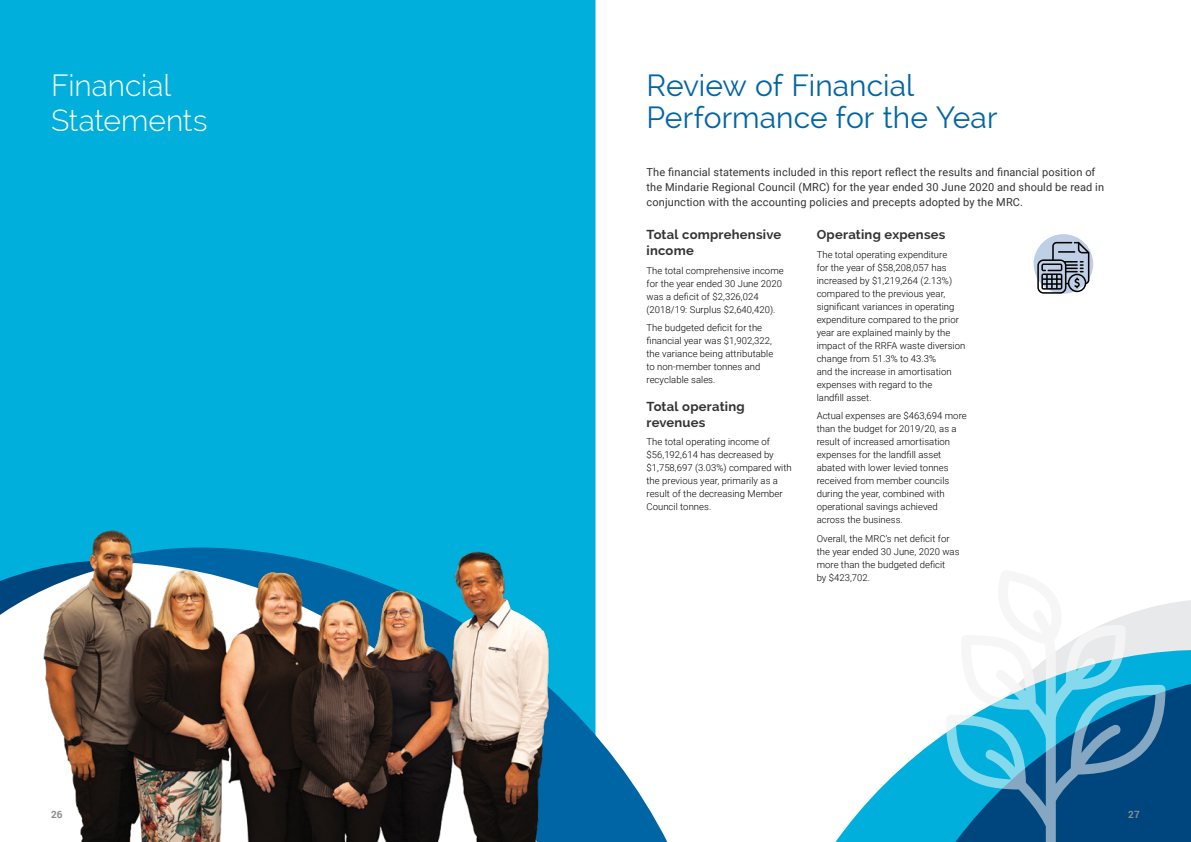
<style>
.page{position:relative;width:1191px;height:842px;background:#fff}
.page>*{position:absolute;margin:0;border:0;box-sizing:border-box;transform-origin:0 0}
.t1{font:30px/32px "Raleway";color:#0065a4}
.H1A{font:300 30px/35px "Raleway";color:#fff}
.t2{font:700 13px/16px "Raleway";letter-spacing:.015em;color:#333334}
.intro_para{font:11px/15px "Roboto";letter-spacing:.015em;color:#333334}
.t3{font:700 10px "Roboto";color:#8a8c8e}
.t4{font:300 9.5px/13px "Roboto";letter-spacing:.005em;color:#000}
</style>
<div class="page">
<div style="left:0;top:0;width:595px;height:559px;background:#00afdb"></div>
<svg style="left:552px;top:545px;width:116px;height:297px"></svg>
<svg style="left:0;top:559px;width:44px;height:101px"></svg>
<img style="left:44px;top:511px;width:508px;height:331px">
<svg style="left:1033px;top:234px;width:60px;height:60px"></svg>
<svg style="left:1037px;top:242px;width:52px;height:52px;background:#8a94a2"></svg>
<svg style="left:1165px;top:600px;width:26px;height:36px"></svg>
<svg style="left:835px;top:636px;width:356px;height:206px"></svg>
<svg style="left:945px;top:604px;width:220px;height:238px"></svg>
<p class="H1A" style="left:51px;top:68px;width:158px">Financial<br>Statements</p>
<h1 class="t1" style="left:646px;top:70px;width:352px">Review of Financial<br>Performance for the Year</h1>
<p class="intro_para" style="left:646px;top:164px;width:459px">The financial statements included in this report reflect the results and financial position of the Mindarie Regional Council (MRC) for the year ended 30 June 2020 and should be read in conjunction with the accounting policies and precepts adopted by the MRC.</p>
<h2 class="t2" style="left:646px;top:226px;width:136px">Total comprehensive income</h2>
<p class="t4" style="left:646px;top:263px;width:139px">The total comprehensive income for the year ended 30 June 2020 was a deficit of $2,326,024 (2018/19: Surplus $2,640,420).</p>
<p class="t4" style="left:646px;top:321px;width:128px">The budgeted deficit for the financial year was $1,902,322, the variance being attributable to non-member tonnes and recyclable sales.</p>
<h2 class="t2" style="left:646px;top:398px;width:100px">Total operating revenues</h2>
<p class="t4" style="left:646px;top:435px;width:147px">The total operating income of $56,192,614 has decreased by $1,758,697 (3.03%) compared with the previous year, primarily as a result of the decreasing Member<br>Council tonnes.</p>
<h2 class="t2" style="left:816px;top:226px;width:130px">Operating expenses</h2>
<p class="t4" style="left:816px;top:247px;width:150px">The total operating expenditure<br>for the year of $58,208,057 has increased by $1,219,264 (2.13%) compared to the previous year, significant variances in operating expenditure compared to the prior year are explained mainly by the impact of the RRFA waste diversion change from 51.3% to 43.3%<br>and the increase in amortisation expenses with regard to the<br>landfill asset.</p>
<p class="t4" style="left:816px;top:409px;width:152px">Actual expenses are $463,694 more than the budget for 2019/20, as a result of increased amortisation expenses for the landfill asset abated with lower levied tonnes received from member councils during the year, combined with operational savings achieved across the business.</p>
<p class="t4" style="left:816px;top:532px;width:144px">Overall, the MRC’s net deficit for the year ended 30 June, 2020 was more than the budgeted deficit<br>by $423,702.</p>
<p class="t3" style="left:51px;top:807px;width:13px">26</p>
<p class="t3" style="left:1128px;top:807px;width:13px">27</p>
</div>
